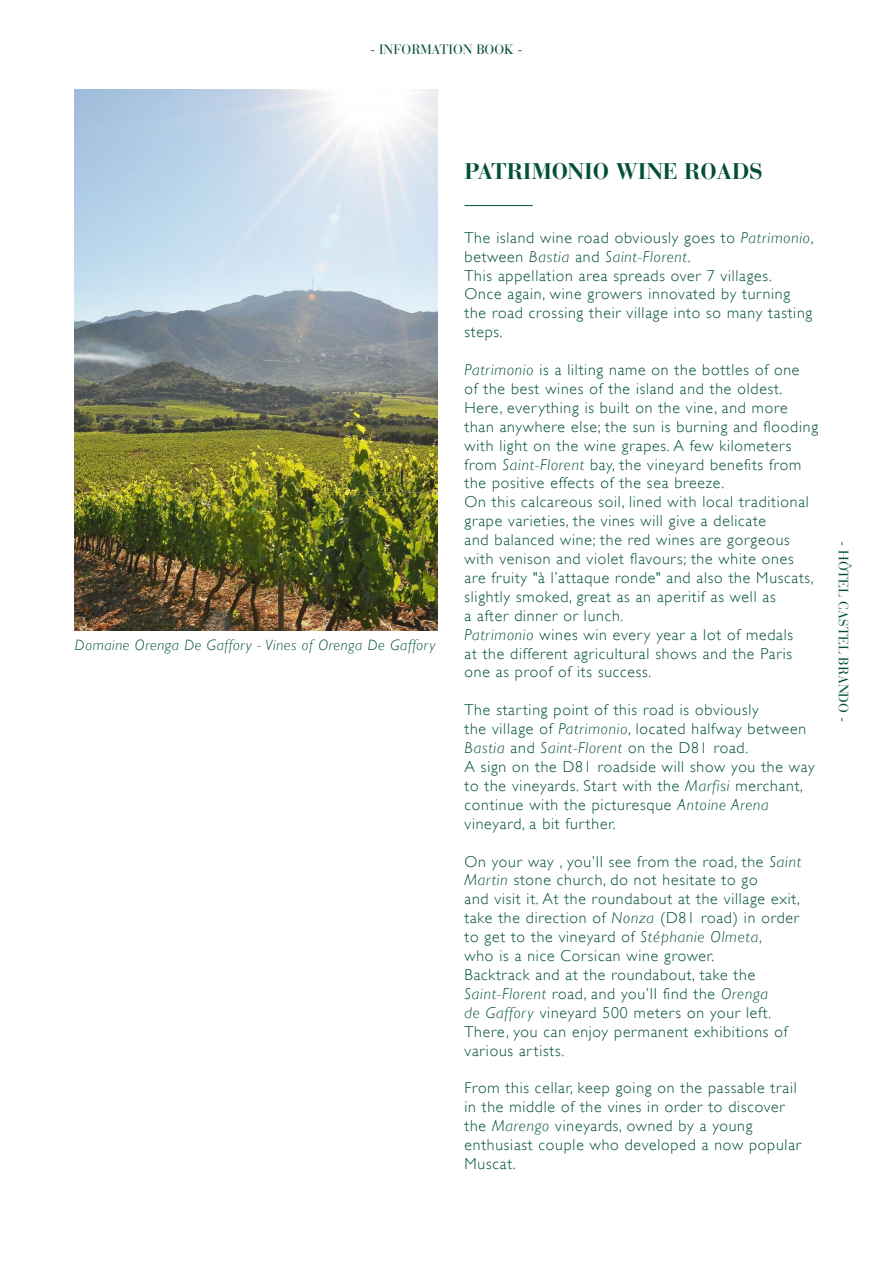
<style>
.page{position:relative;width:893px;height:1263px;background:#fff}
.page>*{position:absolute;margin:0;border:0;box-sizing:border-box;transform-origin:0 0}
.t1{font:700 22.5px "Bauer Bodoni";color:#014e39}
.t2{font:300 15.75px/18.9px "Gill Sans";letter-spacing:.05em;color:#014e39}
.t3{font:italic 300 15px "Gill Sans";letter-spacing:.04em;color:#014e39}
.t4{font:13.5px "Bauer Bodoni";color:#044d38}
.s1{font-style:italic}
</style>
<div class="page">
<hr style="left:464px;top:205px;width:69px;height:1px;background:#014e39">
<img style="left:75px;top:89px;width:362px;height:542px">
<p class="t4" style="left:370px;top:41px;width:154px">- INFORMATION BOOK -</p>
<p class="t3" style="left:75px;top:637px;width:362px">Domaine Orenga De Gaffory - Vines of Orenga De Gaffory</p>
<h1 class="t1" style="left:464px;top:158px;width:300px">PATRIMONIO WINE ROADS</h1>
<p class="t2" style="left:464px;top:228px;width:351px">The island wine road obviously goes to <span class="s1">Patrimonio</span>, between <span class="s1">Bastia</span> and <span class="s1">Saint-Florent</span>.<br>This appellation area spreads over 7 villages.<br>Once again, wine growers innovated by turning the road crossing their village into so many tasting steps.</p>
<p class="t2" style="left:464px;top:360px;width:355px"><span class="s1">Patrimonio</span> is a lilting name on the bottles of one<br>of the best wines of the island and the oldest.<br>Here, everything is built on the vine, and more than anywhere else; the sun is burning and flooding with light on the wine grapes. A few kilometers from <span class="s1">Saint-Florent</span> bay, the vineyard benefits from the positive effects of the sea breeze.<br>On this calcareous soil, lined with local traditional grape varieties, the vines will give a delicate<br>and balanced wine; the red wines are gorgeous with venison and violet flavours; the white ones are fruity "à l’attaque ronde" and also the Muscats, slightly smoked, great as an aperitif as well as<br>a after dinner or lunch.<br><span class="s1">Patrimonio</span> wines win every year a lot of medals<br>at the different agricultural shows and the Paris one as proof of its success.</p>
<p class="t2" style="left:464px;top:700px;width:352px">The starting point of this road is obviously<br>the village of <span class="s1">Patrimonio</span>, located halfway between <span class="s1">Bastia</span> and <span class="s1">Saint-Florent</span> on the D81 road.<br>A sign on the D81 roadside will show you the way to the vineyards. Start with the <span class="s1">Marfisi</span> merchant, continue with the picturesque <span class="s1">Antoine Arena </span>vineyard, a bit further.</p>
<p class="t2" style="left:464px;top:852px;width:338px">On your way , you’II see from the road, the <span class="s1">Saint Martin</span> stone church, do not hesitate to go<br>and visit it. At the roundabout at the village exit, take the direction of <span class="s1">Nonza</span> (D81 road) in order to get to the vineyard of <span class="s1">Stéphanie Olmeta</span>,<br>who is a nice Corsican wine grower.<br>Backtrack and at the roundabout, take the <span class="s1">Saint-Florent</span> road, and you’II find the <span class="s1">Orenga<br>de Gaffory</span> vineyard 500 meters on your left.<br>There, you can enjoy permanent exhibitions of various artists.</p>
<p class="t2" style="left:464px;top:1078px;width:338px">From this cellar, keep going on the passable trail in the middle of the vines in order to discover the <span class="s1">Marengo</span> vineyards, owned by a young enthusiast couple who developed a now popular Muscat.</p>
<p class="t4" style="left:852px;top:541px;width:182px;rotate:90deg">- HÔTEL CASTEL BRANDO -</p>
</div>
